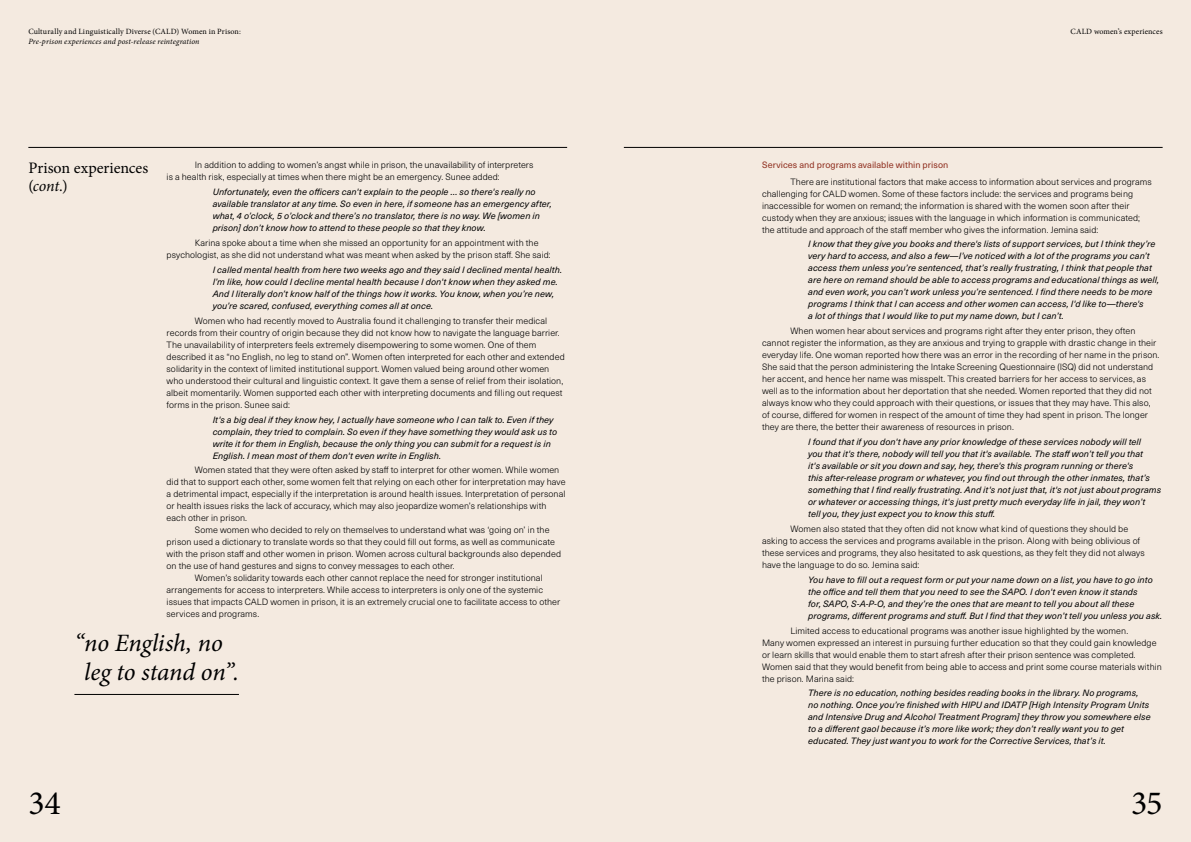
<style>
.page{position:relative;width:1191px;height:842px;background:#f4eae0}
.page>*{position:absolute;margin:0;border:0;box-sizing:border-box;transform-origin:0 0}
.t1{font:34px "Minion Pro";color:#000}
.t2{font:italic 25px/29px "Minion Pro";letter-spacing:-.01em;color:#000}
.t3{font:16px/18px "Minion Pro";color:#000}
.t4{font:300 9px/12px "Neue Haas Unica W1 G";letter-spacing:.005em;color:#000}
.t5{font:italic 9px/12px "Neue Haas Unica W1 G";letter-spacing:.01em;color:#000}
.t6{font:9px "Neue Haas Unica W1 G";letter-spacing:.005em;color:#8f2e1e}
.t7{font:8px "Minion Pro";letter-spacing:.015em;color:#000}
.t8{font:italic 8px "Minion Pro";letter-spacing:.015em;color:#000}
.s1{font-style:italic}
</style>
<div class="page">
<hr style="left:28px;top:147px;width:539px;height:1px;background:#000">
<hr style="left:624px;top:147px;width:538px;height:1px;background:#000">
<hr style="left:74px;top:694px;width:165px;height:1px;background:#000">
<p class="t7" style="left:28px;top:26px;width:214px">Culturally and Linguistically Diverse (CALD) Women in Prison:</p>
<p class="t8" style="left:28px;top:36px;width:173px">Pre-prison experiences and post-release reintegration</p>
<p class="t7" style="left:1070px;top:26px;width:94px">CALD women’s experiences</p>
<h3 class="t3" style="left:28px;top:159px;width:121px">Prison experiences (<span class="s1">cont.</span>)</h3>
<p class="t4" style="left:167px;top:159px;width:368px;text-indent:28px">In addition to adding to women’s angst while in prison, the unavailability of interpreters is a health risk, especially at times when there might be an emergency. Sunee added:</p>
<p class="t5" style="left:213px;top:186px;width:341px">Unfortunately, even the officers can't explain to the people … so there's really no available translator at any time. So even in here, if someone has an emergency after, what, 4 o’clock, 5 o’clock and there’s no translator, there is no way. We [women in prison] don’t know how to attend to these people so that they know.</p>
<p class="t4" style="left:167px;top:236px;width:385px;text-indent:28px">Karina spoke about a time when she missed an opportunity for an appointment with the psychologist, as she did not understand what was meant when asked by the prison staff. She said:</p>
<p class="t5" style="left:213px;top:263px;width:351px">I called mental health from here two weeks ago and they said I declined mental health.<br>I’m like, how could I decline mental health because I don't know when they asked me.<br>And I literally don’t know half of the things how it works. You know, when you’re new, you’re scared, confused, everything comes all at once.</p>
<p class="t4" style="left:167px;top:314px;width:400px;text-indent:28px">Women who had recently moved to Australia found it challenging to transfer their medical records from their country of origin because they did not know how to navigate the language barrier.<br>The unavailability of interpreters feels extremely disempowering to some women. One of them described it as “no English, no leg to stand on”. Women often interpreted for each other and extended solidarity in the context of limited institutional support. Women valued being around other women who understood their cultural and linguistic context. It gave them a sense of relief from their isolation, albeit momentarily. Women supported each other with interpreting documents and filling out request forms in the prison. Sunee said:</p>
<p class="t5" style="left:213px;top:413px;width:346px">It's a big deal if they know hey, I actually have someone who I can talk to. Even if they complain, they tried to complain. So even if they have something they would ask us to write it for them in English, because the only thing you can submit for a request is in English. I mean most of them don't even write in English.</p>
<p class="t4" style="left:195px;top:464px;width:366px">Women stated that they were often asked by staff to interpret for other women. While women</p>
<p class="t4" style="left:167px;top:476px;width:400px">did that to support each other, some women felt that relying on each other for interpretation may have</p>
<p class="t4" style="left:167px;top:488px;width:400px">a detrimental impact, especially if the interpretation is around health issues. Interpretation of personal</p>
<p class="t4" style="left:167px;top:500px;width:381px">or health issues risks the lack of accuracy, which may also jeopardize women’s relationships with</p>
<p class="t4" style="left:167px;top:512px;width:82px">each other in prison.</p>
<p class="t4" style="left:195px;top:524px;width:356px">Some women who decided to rely on themselves to understand what was ‘going on’ in the</p>
<p class="t4" style="left:167px;top:536px;width:390px">prison used a dictionary to translate words so that they could fill out forms, as well as communicate</p>
<p class="t4" style="left:167px;top:548px;width:396px">with the prison staff and other women in prison. Women across cultural backgrounds also depended</p>
<p class="t4" style="left:167px;top:560px;width:289px">on the use of hand gestures and signs to convey messages to each other.</p>
<p class="t4" style="left:195px;top:572px;width:349px">Women’s solidarity towards each other cannot replace the need for stronger institutional</p>
<p class="t4" style="left:167px;top:584px;width:378px">arrangements for access to interpreters. While access to interpreters is only one of the systemic</p>
<p class="t4" style="left:167px;top:596px;width:395px">issues that impacts CALD women in prison, it is an extremely crucial one to facilitate access to other</p>
<p class="t4" style="left:167px;top:608px;width:94px">services and programs.</p>
<h2 class="t2" style="left:84px;top:629px;width:156px;text-indent:-10px">“no English, no leg to stand on”.</h2>
<p class="t6" style="left:762px;top:159px;width:188px">Services and programs available within prison</p>
<p class="t4" style="left:762px;top:175px;width:391px;text-indent:28px">There are institutional factors that make access to information about services and programs challenging for CALD women. Some of these factors include: the services and programs being inaccessible for women on remand; the information is shared with the women soon after their custody when they are anxious; issues with the language in which information is communicated; the attitude and approach of the staff member who gives the information. Jemina said:</p>
<p class="t5" style="left:808px;top:238px;width:352px">I know that they give you books and there's lists of support services, but I think they’re very hard to access, and also a few—I’ve noticed with a lot of the programs you can’t access them unless you’re sentenced, that’s really frustrating, I think that people that are here on remand should be able to access programs and educational things as well, and even work, you can’t work unless you’re sentenced. I find there needs to be more programs I think that I can access and other women can access, I'd like to—there's<br>a lot of things that I would like to put my name down, but I can’t.</p>
<p class="t4" style="left:762px;top:325px;width:399px;text-indent:28px">When women hear about services and programs right after they enter prison, they often cannot register the information, as they are anxious and trying to grapple with drastic change in their everyday life. One woman reported how there was an error in the recording of her name in the prison.<br>She said that the person administering the Intake Screening Questionnaire (ISQ) did not understand her accent, and hence her name was misspelt. This created barriers for her access to services, as well as to the information about her deportation that she needed. Women reported that they did not always know who they could approach with their questions, or issues that they may have. This also, of course, differed for women in respect of the amount of time they had spent in prison. The longer they are there, the better their awareness of resources in prison.</p>
<p class="t5" style="left:808px;top:435px;width:354px">I found that if you don't have any prior knowledge of these services nobody will tell<br>you that it's there, nobody will tell you that it's available. The staff won’t tell you that<br>it's available or sit you down and say, hey, there's this program running or there's<br>this after-release program or whatever, you find out through the other inmates, that’s something that I find really frustrating. And it's not just that, it's not just about programs or whatever or accessing things, it's just pretty much everyday life in jail, they won’t<br>tell you, they just expect you to know this stuff.</p>
<p class="t4" style="left:762px;top:522px;width:384px;text-indent:28px">Women also stated that they often did not know what kind of questions they should be asking to access the services and programs available in the prison. Along with being oblivious of these services and programs, they also hesitated to ask questions, as they felt they did not always have the language to do so. Jemina said:</p>
<p class="t5" style="left:808px;top:573px;width:356px">You have to fill out a request form or put your name down on a list, you have to go into the office and tell them that you need to see the SAPO. I don't even know it stands<br>for, SAPO, S-A-P-O, and they’re the ones that are meant to tell you about all these programs, different programs and stuff. But I find that they won’t tell you unless you ask.</p>
<p class="t4" style="left:762px;top:624px;width:401px;text-indent:28px">Limited access to educational programs was another issue highlighted by the women.<br>Many women expressed an interest in pursuing further education so that they could gain knowledge or learn skills that would enable them to start afresh after their prison sentence was completed.<br>Women said that they would benefit from being able to access and print some course materials within the prison. Marina said:</p>
<p class="t5" style="left:808px;top:687px;width:344px">There is no education, nothing besides reading books in the library. No programs, no nothing. Once you’re finished with HIPU and IDATP [High Intensity Program Units and Intensive Drug and Alcohol Treatment Program] they throw you somewhere else to a different gaol because it’s more like work; they don’t really want you to get educated. They just want you to work for the Corrective Services, that’s it.</p>
<h1 class="t1" style="left:28px;top:780px;width:34px">34</h1>
<h1 class="t1" style="left:1131px;top:780px;width:33px">35</h1>
</div>
